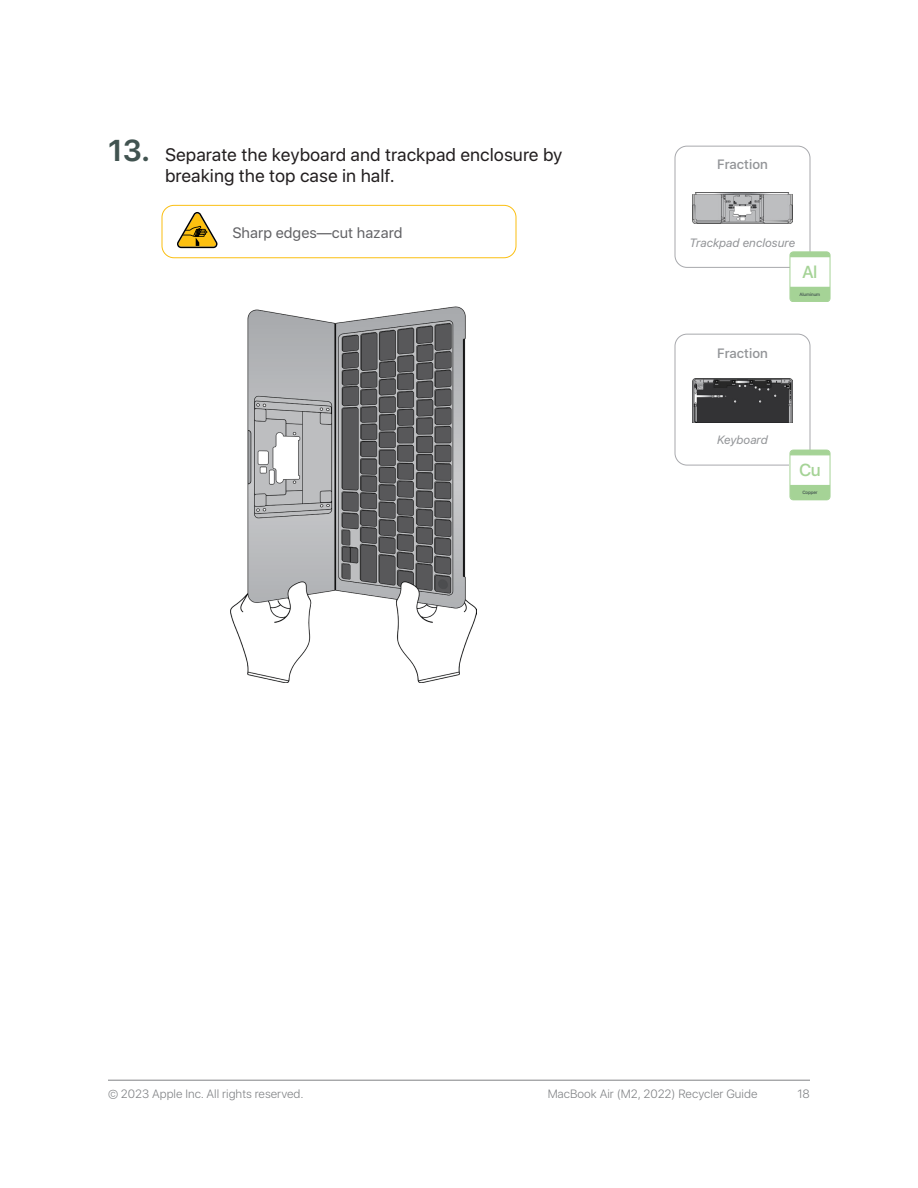
<style>
.page{position:relative;width:918px;height:1188px;background:#fff}
.page>*{position:absolute;margin:0;border:0;box-sizing:border-box;transform-origin:0 0}
.t1{font:18px/21px "SF Hello";color:#231f20}
.t2{font:500 17.25px "SF Hello";color:#a5d396}
.Hazard{font:15px "SF Hello";color:#636366}
.Fraction__Heading{font:500 13.5px "SF Hello";color:#939598}
.t3{font:300 12px "SF Hello";color:#808285}
.Fraction__Description{font:italic 12px "SF Hello";color:#939598}
.t4{font:500 4.65px "SF Hello";letter-spacing:-.02em;color:#41524f}
.s1{font-weight:600;font-size:30px;color:#415350}
</style>
<div class="page">
<hr style="left:108px;top:1080px;width:702px;height:1px;background:#808285">
<div style="left:162px;top:205px;width:354px;height:53px;border:1px solid #fbbf12;border-radius:12px"></div>
<svg style="left:177px;top:212px;width:41px;height:36px"></svg>
<img style="left:231px;top:306px;width:245px;height:376px">
<div style="left:675px;top:146px;width:135px;height:122px;border:1px solid #a8a9ad;border-radius:12px"></div>
<div style="left:675px;top:334px;width:135px;height:131px;border:1px solid #a8a9ad;border-radius:12px"></div>
<img style="left:692px;top:192px;width:101px;height:31px">
<img style="left:692px;top:379px;width:101px;height:43px">
<div style="left:790px;top:257px;width:40px;height:32px;background:#fff"></div>
<svg style="left:790px;top:286px;width:40px;height:16px"></svg>
<svg style="left:790px;top:252px;width:40px;height:6px"></svg>
<div style="left:790px;top:252px;width:40px;height:50px;border:1px solid #a5d396;border-radius:3px"></div>
<div style="left:790px;top:455px;width:40px;height:32px;background:#fff"></div>
<svg style="left:790px;top:485px;width:40px;height:15px"></svg>
<svg style="left:790px;top:450px;width:40px;height:6px"></svg>
<div style="left:790px;top:450px;width:40px;height:50px;border:1px solid #a5d396;border-radius:3px"></div>
<p class="t1" style="left:165px;top:144px;width:399px;text-indent:-57px"><span class="s1">13.</span> Separate the keyboard and trackpad enclosure by breaking the top case in half.</p>
<p class="Hazard" style="left:232px;top:224px;width:172px">Sharp edges—cut hazard</p>
<p class="Fraction__Heading" style="left:717px;top:157px;width:52px">Fraction</p>
<p class="Fraction__Description" style="left:690px;top:234px;width:107px">Trackpad enclosure</p>
<p class="Fraction__Heading" style="left:717px;top:345px;width:52px">Fraction</p>
<p class="Fraction__Description" style="left:717px;top:431px;width:52px">Keyboard</p>
<p class="t2" style="left:802px;top:262px;width:17px">Al</p>
<p class="t4" style="left:800px;top:291px;width:22px">Aluminum</p>
<p class="t2" style="left:799px;top:460px;width:23px">Cu</p>
<p class="t4" style="left:802px;top:490px;width:17px">Copper</p>
<p class="t3" style="left:108px;top:1087px;width:197px">© 2023 Apple Inc. All rights reserved.</p>
<p class="t3" style="left:548px;top:1087px;width:211px">MacBook Air (M2, 2022) Recycler Guide</p>
<p class="t3" style="left:798px;top:1087px;width:14px">18</p>
</div>
